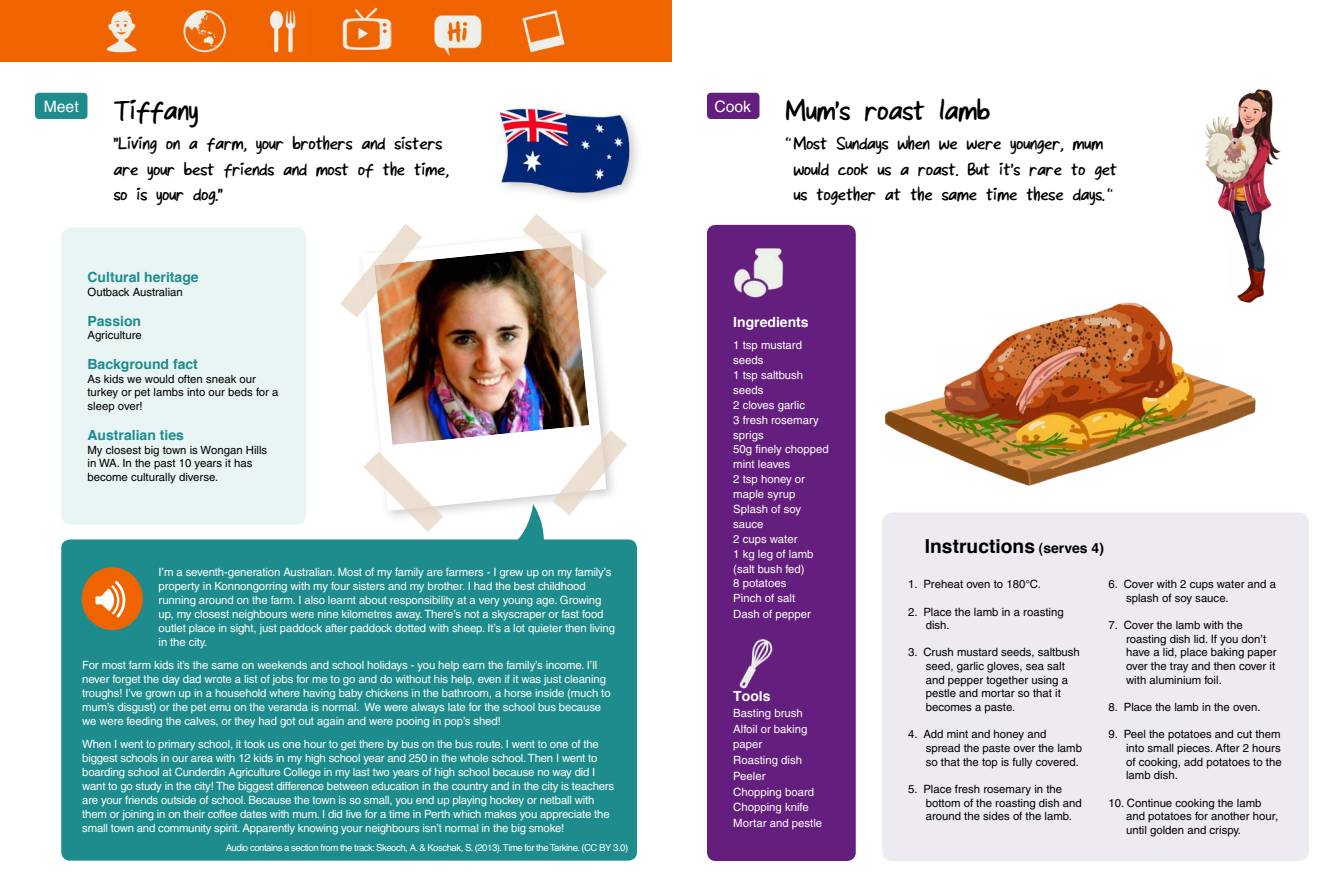
<style>
.page{position:relative;width:1344px;height:896px;background:#fff}
.page>*{position:absolute;margin:0;border:0;box-sizing:border-box;transform-origin:0 0}
.t1{font:35px "My Script Font bold";color:#000}
.t2{font:21.88px/25.4px "My Script Font bold";color:#000}
.t3{font:700 19.25px "Helvetica";color:#000}
.t4{font:15.75px "Helvetica";color:#fff}
.t5{font:700 14px "Helvetica";color:#1e8c8c}
.t6{font:700 14px "Helvetica";color:#fff}
.t7{font:11.38px/15px "Helvetica";letter-spacing:-.01em;color:#fff}
.t8{font:11.38px/13.7px "Helvetica";color:#000}
.t9{font:9.62px "Helvetica";letter-spacing:-.05em;color:#fff}
.s1{font-size:14px}
</style>
<div class="page">
<div style="left:0;top:0;width:672px;height:61px;background:#f06400"></div>
<img style="left:106px;top:10px;width:31px;height:43px">
<img style="left:434px;top:15px;width:48px;height:42px">
<img style="left:183px;top:10px;width:43px;height:43px">
<img style="left:522px;top:10px;width:43px;height:43px">
<img style="left:270px;top:10px;width:26px;height:43px">
<img style="left:342px;top:7px;width:49px;height:43px">
<img style="left:884px;top:302px;width:372px;height:184px">
<div style="left:882px;top:512px;width:427px;height:348px;background:#efe9f2;border-radius:10px"></div>
<div style="left:882px;top:553px;width:427px;height:308px;background:#efe9f2;border-radius:10px"></div>
<div style="left:707px;top:93px;width:52px;height:26px;background:#641e7d;border-radius:4px"></div>
<div style="left:707px;top:225px;width:149px;height:636px;background:#641e7d;border-radius:9px"></div>
<img style="left:734px;top:248px;width:50px;height:50px">
<img style="left:739px;top:639px;width:34px;height:50px">
<div style="left:61px;top:228px;width:245px;height:297px;background:#e9f4f4;border-radius:10px"></div>
<div style="left:35px;top:93px;width:52px;height:26px;background:#1e8c8c;border-radius:4px"></div>
<img style="left:340px;top:214px;width:287px;height:325px">
<div style="left:61px;top:539px;width:576px;height:322px;background:#1e8c8c;border-radius:9px"></div>
<img style="left:499px;top:108px;width:138px;height:90px">
<img style="left:1155px;top:89px;width:126px;height:234px">
<div style="left:82px;top:567px;width:61px;height:63px;background:#f06400;border-radius:50%"></div>
<svg style="left:95px;top:581px;width:31px;height:37px"></svg>
<h3 class="t4" style="left:44px;top:97px;width:37px">Meet</h3>
<h1 class="t1" style="left:114px;top:93px;width:86px">Tiffany</h1>
<h2 class="t2" style="left:114px;top:131px;width:337px">''Living on a farm, your brothers and sisters are your best friends and most of the time, so is your dog.''</h2>
<p class="t5" style="left:88px;top:268px;width:113px">Cultural heritage</p>
<p class="t8" style="left:88px;top:285px;width:97px">Outback Australian</p>
<p class="t5" style="left:88px;top:312px;width:55px">Passion</p>
<p class="t8" style="left:88px;top:328px;width:56px">Agriculture</p>
<p class="t5" style="left:88px;top:355px;width:112px">Background fact</p>
<p class="t8" style="left:88px;top:372px;width:192px">As kids we would often sneak our turkey or pet lambs into our beds for a sleep over!</p>
<p class="t5" style="left:88px;top:426px;width:98px">Australian ties</p>
<p class="t8" style="left:88px;top:443px;width:181px">My closest big town is Wongan Hills in WA. In the past 10 years it has become culturally diverse.</p>
<p class="t7" style="left:159px;top:565px;width:458px;line-height:14px">I’m a seventh-generation Australian. Most of my family are farmers - I grew up on my family’s property in Konnongorring with my four sisters and my brother. I had the best childhood running around on the farm. I also learnt about responsibility at a very young age. Growing up, my closest neighbours were nine kilometres away. There’s not a skyscraper or fast food outlet place in sight, just paddock after paddock dotted with sheep. It’s a lot quieter then living in the city.</p>
<p class="t7" style="left:82px;top:658px;width:530px;line-height:14px">For most farm kids it’s the same on weekends and school holidays - you help earn the family’s income. I’ll never forget the day dad wrote a list of jobs for me to go and do without his help, even if it was just cleaning troughs! I’ve grown up in a household where having baby chickens in the bathroom, a horse inside (much to mum’s disgust) or the pet emu on the veranda is normal. We were always late for the school bus because we were feeding the calves, or they had got out again and were pooing in pop’s shed!</p>
<p class="t7" style="left:82px;top:737px;width:533px;line-height:14px">When I went to primary school, it took us one hour to get there by bus on the bus route. I went to one of the biggest schools in our area with 12 kids in my high school year and 250 in the whole school. Then I went to boarding school at Cunderdin Agriculture College in my last two years of high school because no way did I want to go study in the city! The biggest difference between education in the country and in the city is teachers are your friends outside of school. Because the town is so small, you end up playing hockey or netball with them or joining in on their coffee dates with mum. I did live for a time in Perth which makes you appreciate the small town and community spirit. Apparently knowing your neighbours isn’t normal in the big smoke!</p>
<p class="t9" style="left:226px;top:842px;width:404px">Audio contains a section from the track: Skeoch, A. &amp; Koschak, S. (2013). Time for the Tarkine. (CC BY 3.0)</p>
<h3 class="t4" style="left:714px;top:97px;width:38px">Cook</h3>
<h1 class="t1" style="left:786px;top:93px;width:206px">Mum's roast lamb</h1>
<h2 class="t2" style="left:794px;top:131px;width:325px;text-indent:-8px">“ Most Sundays when we were younger, mum would cook us a roast. But it's rare to get us together at the same time these days. “</h2>
<p class="t6" style="left:733px;top:314px;width:77px">Ingredients</p>
<p class="t7" style="left:733px;top:338px;width:97px">1 tsp mustard seeds<br>1 tsp saltbush seeds<br>2 cloves garlic<br>3 fresh rosemary sprigs<br>50g finely chopped mint leaves<br>2 tsp honey or maple syrup<br>Splash of soy sauce<br>2 cups water<br>1 kg leg of lamb (salt bush fed)<br>8 potatoes<br>Pinch of salt<br>Dash of pepper</p>
<p class="t6" style="left:733px;top:687px;width:39px">Tools</p>
<p class="t7" style="left:733px;top:705px;width:90px;line-height:15.8px">Basting brush<br>Alfoil or baking paper<br>Roasting dish<br>Peeler<br>Chopping board<br>Chopping knife<br>Mortar and pestle</p>
<h3 class="t3" style="left:925px;top:534px;width:181px">Instructions <span class="s1">(serves 4)</span></h3>
<p class="t8" style="left:908px;top:577px;width:134px">1. Preheat oven to 180°C.</p>
<p class="t8" style="left:926px;top:605px;width:139px;text-indent:-17px">2. Place the lamb in a roasting dish.</p>
<p class="t8" style="left:926px;top:646px;width:156px;text-indent:-17px">3. Crush mustard seeds, saltbush seed, garlic gloves, sea salt and pepper together using a pestle and mortar so that it becomes a paste.</p>
<p class="t8" style="left:926px;top:728px;width:158px;text-indent:-17px">4. Add mint and honey and spread the paste over the lamb so that the top is fully covered.</p>
<p class="t8" style="left:926px;top:782px;width:158px;text-indent:-17px">5. Place fresh rosemary in the bottom of the roasting dish and around the sides of the lamb.</p>
<p class="t8" style="left:1126px;top:577px;width:152px;text-indent:-17px">6. Cover with 2 cups water and a splash of soy sauce.</p>
<p class="t8" style="left:1126px;top:618px;width:152px;text-indent:-17px">7. Cover the lamb with the roasting dish lid. If you don’t have a lid, place baking paper over the tray and then cover it with aluminium foil.</p>
<p class="t8" style="left:1109px;top:700px;width:153px">8. Place the lamb in the oven.</p>
<p class="t8" style="left:1126px;top:728px;width:157px;text-align:justify;text-indent:-17px">9. Peel the potatoes and cut them into small pieces. After 2 hours of cooking, add potatoes to the lamb dish.</p>
<p class="t8" style="left:1126px;top:796px;width:154px;text-indent:-17px">10. Continue cooking the lamb and potatoes for another hour, until golden and crispy.</p>
</div>
